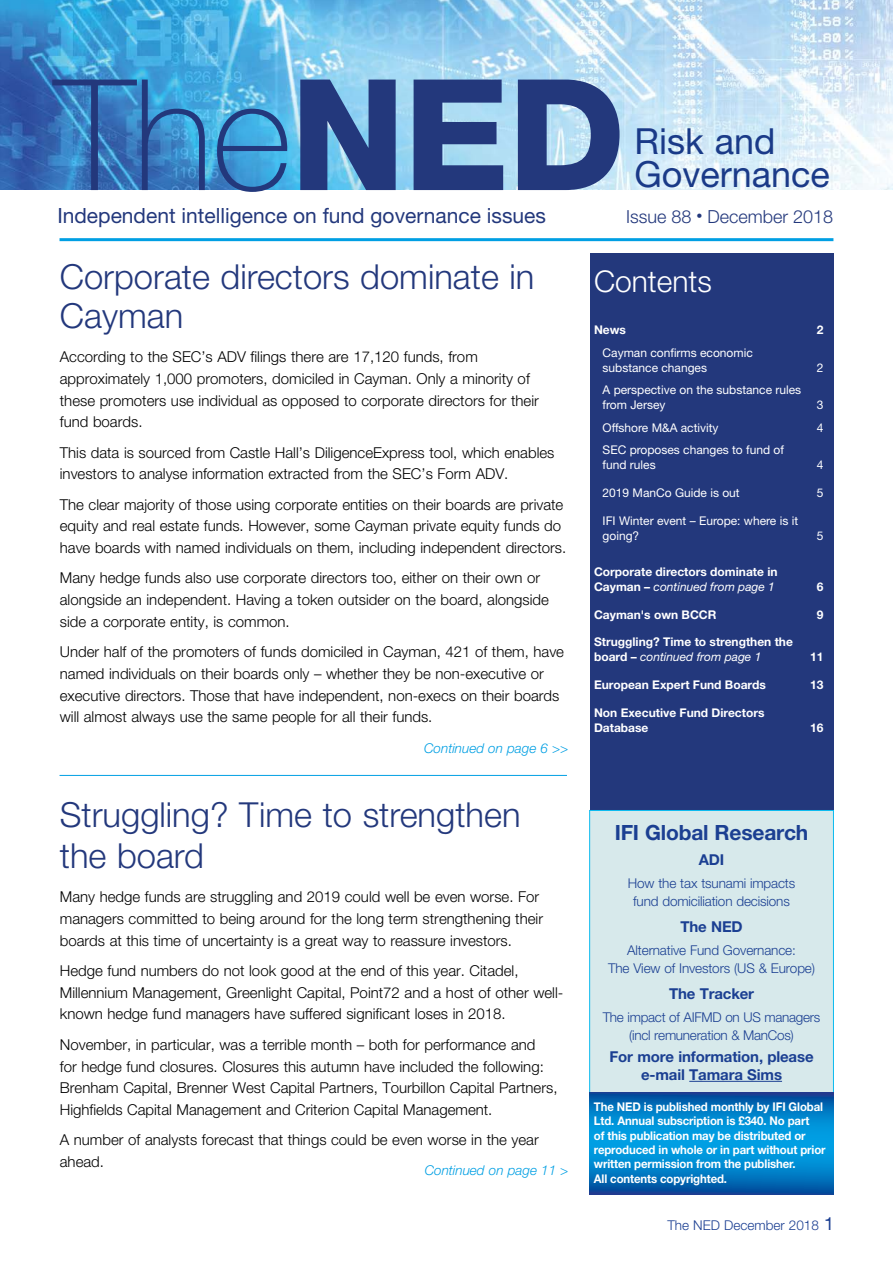
<style>
.page{position:relative;width:893px;height:1263px;background:#fff}
.page>*{position:absolute;margin:0;border:0;box-sizing:border-box;transform-origin:0 0}
.t1{font:36px/33px "Helvetica Neue";color:#1a3a88}
.t2{font:300 34.5px/39px "Helvetica Neue";color:#23387c}
.t3{font:300 30px "Helvetica Neue";color:#fff}
.t4{font:21px "Helvetica Neue";color:#23387c}
.t5{font:700 21px "Helvetica Neue";letter-spacing:-.01em;color:#1b3f92}
.t6{font:300 18px "Helvetica Neue";color:#23387c}
.t7{font:300 15px/21.8px "Helvetica Neue";color:#000}
.t8{font:700 15px/18px "Helvetica Neue";letter-spacing:-.01em;color:#1b3f92;text-align:center}
.t9{font:300 13.5px/18px "Helvetica Neue";letter-spacing:-.01em;color:#1b3f92;text-align:center}
.t10{font:italic 300 13.5px "Helvetica Neue";color:#009fe3}
.t11{font:700 12px/14.4px "Helvetica Neue";letter-spacing:-.01em;color:#fff;scale:.95 1}
.t12{font:12px/15px "Helvetica Neue";color:#fff}
.t13{font:700 12px/15px "Helvetica Neue";letter-spacing:-.01em;color:#fff}
.s1{font-weight:400;font-style:italic}
.s2{font-weight:400;font-size:18px}
</style>
<div class="page">
<img style="left:0;top:0;width:893px;height:190px">
<hr style="left:60px;top:238px;width:773px;height:3px;background:#009fe3">
<div style="left:590px;top:254px;width:243px;height:556px;background:#23387c"></div>
<div style="left:589px;top:810px;width:245px;height:284px;background:#d7e9eb;border:1px solid #0bbbef"></div>
<svg style="left:590px;top:1093px;width:243px;height:101px;background:#017fc8"></svg>
<hr style="left:60px;top:775px;width:507px;height:1px;background:#009fe3">
<hr style="left:689px;top:1081px;width:93px;height:1px;background:#1b3f92">
<svg style="left:51px;top:36px;width:452px;height:156px;background:#5290c4"></svg>
<svg style="left:518px;top:80px;width:102px;height:110px;background:#536ca1"></svg>
<h1 class="t1" style="left:634px;top:125px;width:197px">Risk and<br>Governance</h1>
<h3 class="t4" style="left:57px;top:203px;width:490px">Independent intelligence on fund governance issues</h3>
<p class="t6" style="left:626px;top:205px;width:209px">Issue 88 <sup>•</sup> December 2018</p>
<h2 class="t2" style="left:60px;top:256px;width:476px">Corporate directors dominate in<br>Cayman</h2>
<p class="t7" style="left:60px;top:346px;width:481px">According to the SEC’s ADV filings there are 17,120 funds, from approximately 1,000 promoters, domiciled in Cayman. Only a minority of these promoters use individual as opposed to corporate directors for their fund boards.</p>
<p class="t7" style="left:60px;top:441px;width:496px">This data is sourced from Castle Hall’s DiligenceExpress tool, which enables investors to analyse information extracted from the SEC’s Form ADV.</p>
<p class="t7" style="left:60px;top:493px;width:508px">The clear majority of those using corporate entities on their boards are private equity and real estate funds. However, some Cayman private equity funds do have boards with named individuals on them, including independent directors.</p>
<p class="t7" style="left:60px;top:567px;width:491px">Many hedge funds also use corporate directors too, either on their own or alongside an independent. Having a token outsider on the board, alongside side a corporate entity, is common.</p>
<p class="t7" style="left:60px;top:641px;width:506px">Under half of the promoters of funds domiciled in Cayman, 421 of them, have named individuals on their boards only – whether they be non-executive or executive directors. Those that have independent, non-execs on their boards will almost always use the same people for all their funds.</p>
<p class="t10" style="left:424px;top:740px;width:146px">Continued on page 6 &gt;&gt;</p>
<h2 class="t2" style="left:60px;top:794px;width:462px;line-height:40.5px">Struggling? Time to strengthen the board</h2>
<p class="t7" style="left:60px;top:886px;width:485px">Many hedge funds are struggling and 2019 could well be even worse. For managers committed to being around for the long term strengthening their boards at this time of uncertainty is a great way to reassure investors.</p>
<p class="t7" style="left:60px;top:959px;width:505px">Hedge fund numbers do not look good at the end of this year. Citadel,<br>Millennium Management, Greenlight Capital, Point72 and a host of other well&shy;known hedge fund managers have suffered significant loses in 2018.</p>
<p class="t7" style="left:60px;top:1033px;width:499px">November, in particular, was a terrible month – both for performance and<br>for hedge fund closures. Closures this autumn have included the following:<br>Brenham Capital, Brenner West Capital Partners, Tourbillon Capital Partners, Highfields Capital Management and Criterion Capital Management.</p>
<p class="t7" style="left:60px;top:1129px;width:480px">A number of analysts forecast that things could be even worse in the year ahead.</p>
<p class="t10" style="left:425px;top:1162px;width:145px">Continued on page 11 &gt;</p>
<h3 class="t3" style="left:594px;top:263px;width:119px">Contents</h3>
<p class="t13" style="left:594px;top:322px;width:33px">News</p>
<p class="t13" style="left:817px;top:322px;width:8px">2</p>
<p class="t12" style="left:603px;top:345px;width:152px">Cayman confirms economic substance changes</p>
<p class="t12" style="left:817px;top:360px;width:8px">2</p>
<p class="t12" style="left:603px;top:382px;width:200px">A perspective on the substance rules from Jersey</p>
<p class="t12" style="left:817px;top:397px;width:8px">3</p>
<p class="t12" style="left:603px;top:420px;width:118px">Offshore M&amp;A activity</p>
<p class="t12" style="left:817px;top:420px;width:8px">4</p>
<p class="t12" style="left:603px;top:442px;width:183px">SEC proposes changes to fund of fund rules</p>
<p class="t12" style="left:817px;top:457px;width:8px">4</p>
<p class="t12" style="left:603px;top:485px;width:139px">2019 ManCo Guide is out</p>
<p class="t12" style="left:817px;top:485px;width:8px">5</p>
<p class="t12" style="left:603px;top:512px;width:197px">IFI Winter event – Europe: where is it going?</p>
<p class="t12" style="left:817px;top:527px;width:8px">5</p>
<p class="t13" style="left:594px;top:564px;width:185px">Corporate directors dominate in<br>Cayman – <span class="s1">continued from page 1</span></p>
<p class="t13" style="left:817px;top:579px;width:8px">6</p>
<p class="t13" style="left:594px;top:606px;width:124px">Cayman's own BCCR</p>
<p class="t13" style="left:817px;top:606px;width:8px">9</p>
<p class="t13" style="left:594px;top:634px;width:200px">Struggling? Time to strengthen the board – <span class="s1">continued from page 1</span></p>
<p class="t13" style="left:810px;top:649px;width:15px">11</p>
<p class="t13" style="left:594px;top:677px;width:173px">European Expert Fund Boards</p>
<p class="t13" style="left:810px;top:677px;width:15px">13</p>
<p class="t13" style="left:594px;top:705px;width:172px">Non Executive Fund Directors<br>Database</p>
<p class="t13" style="left:810px;top:720px;width:15px">16</p>
<h3 class="t5" style="left:615px;top:819px;width:195px">IFI Global Research</h3>
<p class="t8" style="left:699px;top:850px;width:27px">ADI</p>
<p class="t9" style="left:628px;top:873px;width:169px">How the tax tsunami impacts fund domiciliation decisions</p>
<p class="t8" style="left:680px;top:918px;width:64px">The NED</p>
<p class="t9" style="left:608px;top:940px;width:208px">Alternative Fund Governance:<br>The View of Investors (US &amp; Europe)</p>
<p class="t8" style="left:669px;top:985px;width:87px">The Tracker</p>
<p class="t9" style="left:603px;top:1007px;width:219px">The impact of AIFMD on US managers (incl remuneration &amp; ManCos)</p>
<p class="t8" style="left:609px;top:1047px;width:206px">For more information, please e-mail Tamara Sims</p>
<p class="t11" style="left:594px;top:1099px;width:245px">The NED is published monthly by IFI Global Ltd. Annual subscription is £340. No part<br>of this publication may be distributed or reproduced in whole or in part without prior written permission from the publisher.<br>All contents copyrighted.</p>
<p class="t9" style="left:667px;top:1216px;width:168px">The NED December 2018 <span class="s2">1</span></p>
</div>
